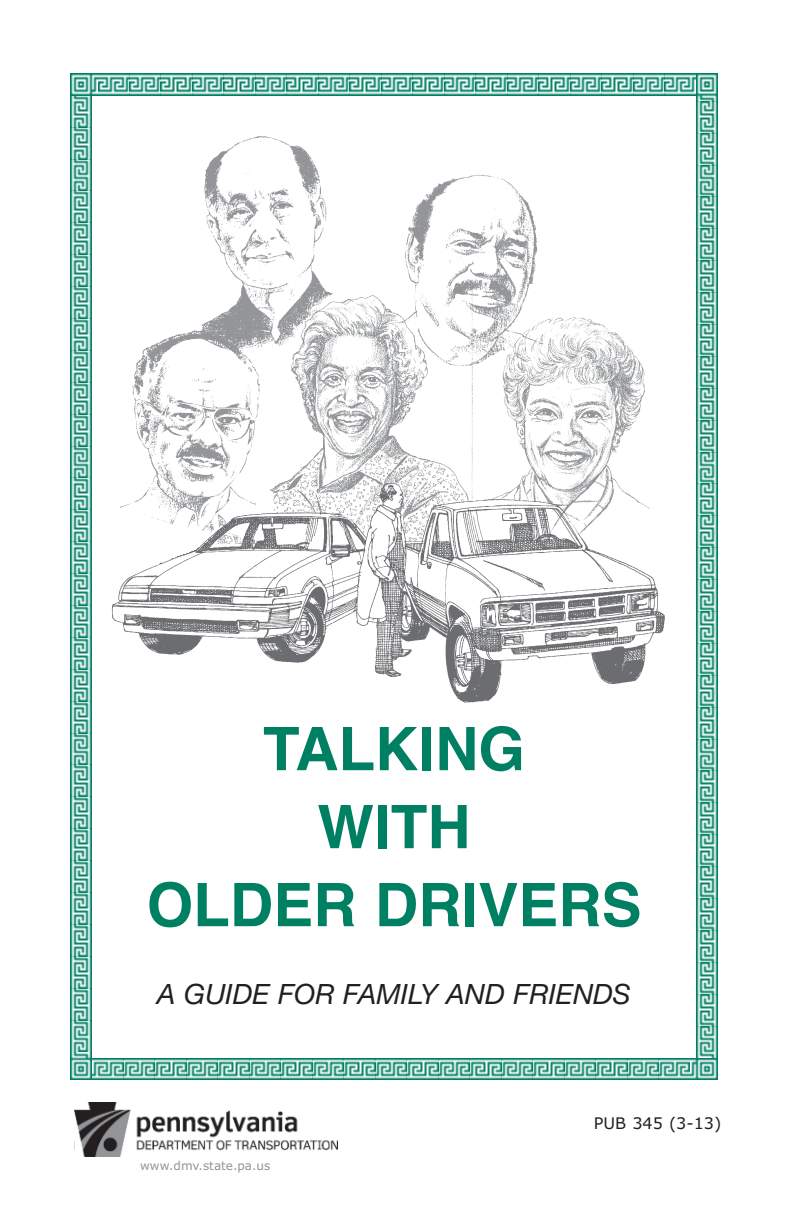
<style>
.page{position:relative;width:792px;height:1224px;background:#fff}
.page>*{position:absolute;margin:0;border:0;box-sizing:border-box;transform-origin:0 0}
.t1{font:700 60px/78px "Helvetica";color:#008063;text-align:center}
.t2{font:italic 28px "Helvetica Neue";color:#231f20}
.t3{font:16px "Verdana";color:#231f20}
.t4{font:12px "Verdana";color:#939598}
</style>
<div class="page">
<img style="left:502px;top:317px;width:143px;height:157px">
<img style="left:291px;top:295px;width:181px;height:178px">
<img style="left:201px;top:136px;width:150px;height:223px">
<img style="left:393px;top:174px;width:169px;height:203px">
<img style="left:132px;top:326px;width:151px;height:148px">
<img style="left:111px;top:474px;width:554px;height:229px">
<img style="left:70px;top:73px;width:626px;height:22px">
<img style="left:696px;top:73px;width:22px;height:985px">
<img style="left:92px;top:1058px;width:626px;height:22px">
<img style="left:70px;top:95px;width:22px;height:985px">
<img style="left:74px;top:1102px;width:264px;height:54px">
<h1 class="t1" style="left:146px;top:711px;width:497px">TALKING<br>WITH<br>OLDER DRIVERS</h1>
<p class="t2" style="left:157px;top:974px;width:476px">A GUIDE FOR FAMILY AND FRIENDS</p>
<p class="t4" style="left:140px;top:1159px;width:132px">www.dmv.state.pa.us</p>
<p class="t3" style="left:594px;top:1114px;width:129px">PUB 345 (3-13)</p>
</div>
